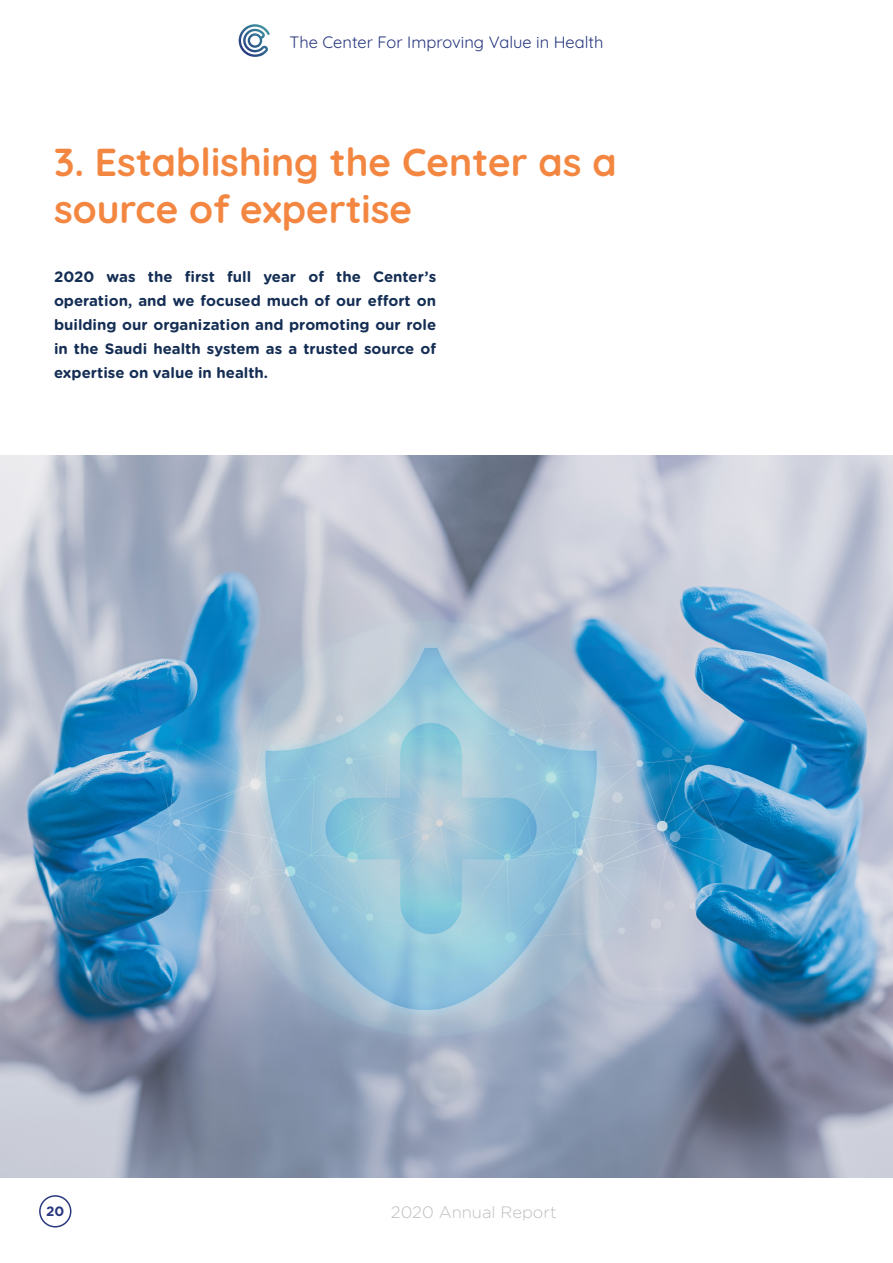
<style>
.page{position:relative;width:893px;height:1263px;background:#fff}
.page>*{position:absolute;margin:0;border:0;box-sizing:border-box;transform-origin:0 0}
.t1{font:700 39px/46.8px "Quicksand";color:#f38741}
.t2{font:16.5px "Quicksand";color:#29387f}
.t3{font:300 16.5px "Gotham Rounded";color:#bcbec0}
.t4{font:700 15px/24px "Gotham Rounded";color:#152e54;text-align:justify}
.t5{font:700 13.5px "Gotham Rounded";color:#29387f}
</style>
<div class="page">
<svg style="left:239px;top:24px;width:31px;height:33px"></svg>
<div style="left:39px;top:1195px;width:32px;height:32px;border:2px solid #29387f;border-radius:50%"></div>
<img style="left:0;top:455px;width:893px;height:723px">
<p class="t2" style="left:289px;top:30px;width:315px">The Center For Improving Value in Health</p>
<h1 class="t1" style="left:54px;top:135px;width:564px">3. Establishing the Center as a source of expertise</h1>
<p class="t4" style="left:54px;top:264px;width:384px">2020 was the first full year of the Center’s operation, and we focused much of our effort on building our organization and promoting our role in the Saudi health system as a trusted source of expertise on value in health.</p>
<p class="t5" style="left:46px;top:1201px;width:20px">20</p>
<p class="t3" style="left:391px;top:1201px;width:167px">2020 Annual Report</p>
</div>
